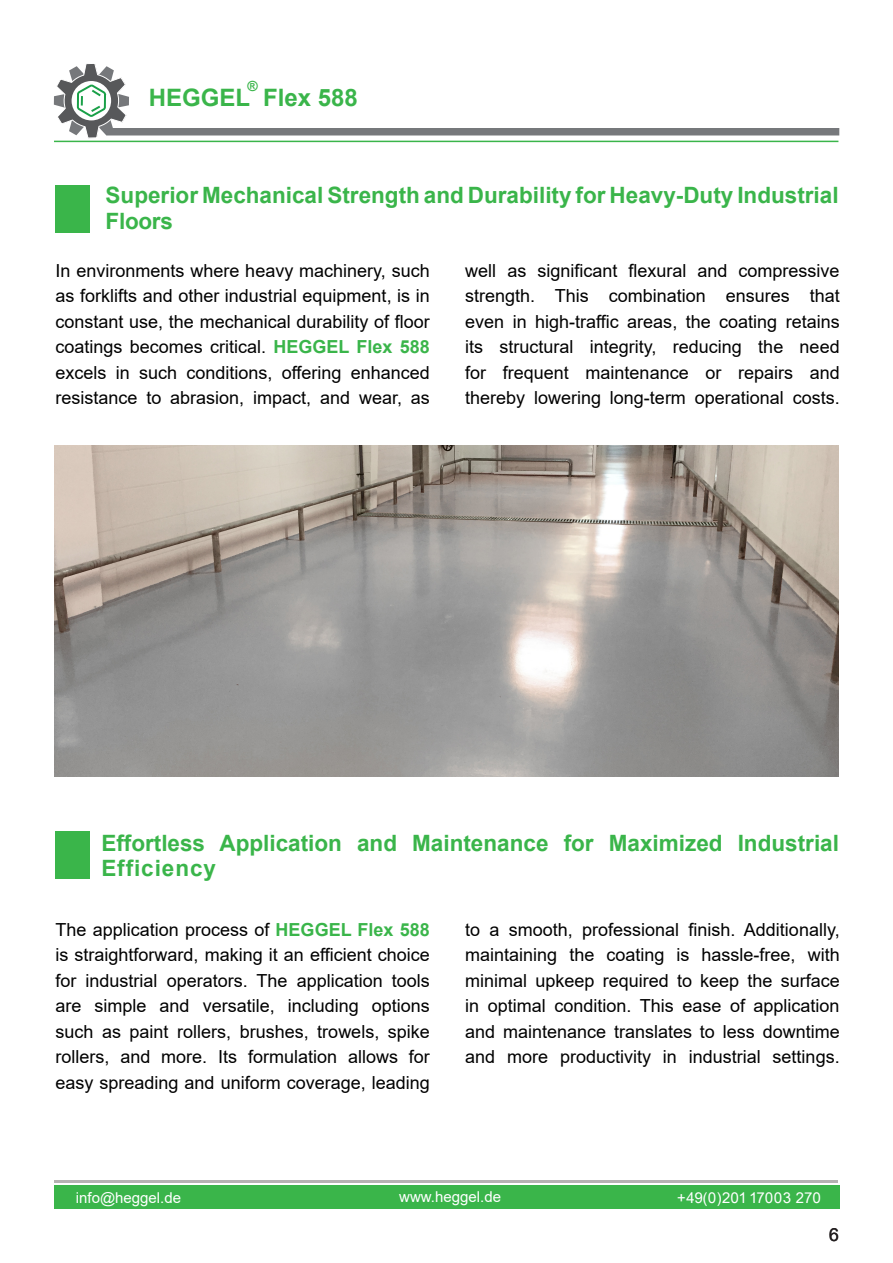
<style>
.page{position:relative;width:893px;height:1263px;background:#fff}
.page>*{position:absolute;margin:0;border:0;box-sizing:border-box;transform-origin:0 0}
.t1{font:700 24px "Arial";color:#3ab54a}
.t2{font:700 22.5px/25.5px "Arial";color:#3ab54a}
.t3{font:18px/25.5px "Arial";color:#000;text-align:justify}
.t4{font:18px "ER Arial KOI 8";color:#231f20}
.t5{font:15px "Arial";color:#fff}
.t6{font:15px "ER Arial KOI 8";color:#fff}
.BellCent{font:700 13.95px "Arial";color:#3ab54a}
.s1{font-weight:700;color:#3ab54a}
</style>
<div class="page">
<div style="left:106px;top:128px;width:733px;height:7px;background:#76787b"></div>
<svg style="left:54px;top:64px;width:75px;height:74px"></svg>
<hr style="left:54px;top:141px;width:784px;height:1px;background:#3ab54a">
<div style="left:55px;top:1185px;width:785px;height:24px;background:#3ab54a"></div>
<hr style="left:55px;top:1180px;width:783px;height:3px;background:#767171">
<img style="left:54px;top:446px;width:785px;height:330px">
<div style="left:55px;top:185px;width:35px;height:47px;background:#3ab54a"></div>
<div style="left:55px;top:831px;width:35px;height:47px;background:#3ab54a"></div>
<p class="BellCent" style="left:247px;top:76px;width:12px">®</p>
<p class="t1" style="left:149px;top:80px;width:210px">HEGGEL Flex 588</p>
<p class="t2" style="left:106px;top:183px;width:734px">Superior Mechanical Strength and Durability for Heavy-Duty Industrial<br>Floors</p>
<p class="t3" style="left:55px;top:258px;width:376px">In environments where heavy machinery, such as forklifts and other industrial equipment, is in constant use, the mechanical durability of floor coatings becomes critical. <span class="s1">HEGGEL Flex 588 </span>excels in such conditions, offering enhanced resistance to abrasion, impact, and wear, as</p>
<p class="t3" style="left:465px;top:258px;width:376px">well as significant flexural and compressive strength. This combination ensures that even in high-traffic areas, the coating retains its structural integrity, reducing the need for frequent maintenance or repairs and thereby lowering long-term operational costs.</p>
<p class="t2" style="left:101px;top:830px;width:739px">Effortless Application and Maintenance for Maximized Industrial<br>Efficiency</p>
<p class="t3" style="left:55px;top:917px;width:376px">The application process of <span class="s1">HEGGEL Flex 588 </span>is straightforward, making it an efficient choice for industrial operators. The application tools are simple and versatile, including options such as paint rollers, brushes, trowels, spike rollers, and more. Its formulation allows for easy spreading and uniform coverage, leading</p>
<p class="t3" style="left:465px;top:917px;width:376px">to a smooth, professional finish. Additionally, maintaining the coating is hassle-free, with minimal upkeep required to keep the surface in optimal condition. This ease of application and maintenance translates to less downtime and more productivity in industrial settings.</p>
<p class="t5" style="left:76px;top:1187px;width:107px">info@heggel.de</p>
<p class="t5" style="left:399px;top:1187px;width:103px">www.heggel.de</p>
<p class="t6" style="left:677px;top:1189px;width:146px">+49)0(201 17003 270</p>
<p class="t4" style="left:829px;top:1225px;width:12px">6</p>
</div>
